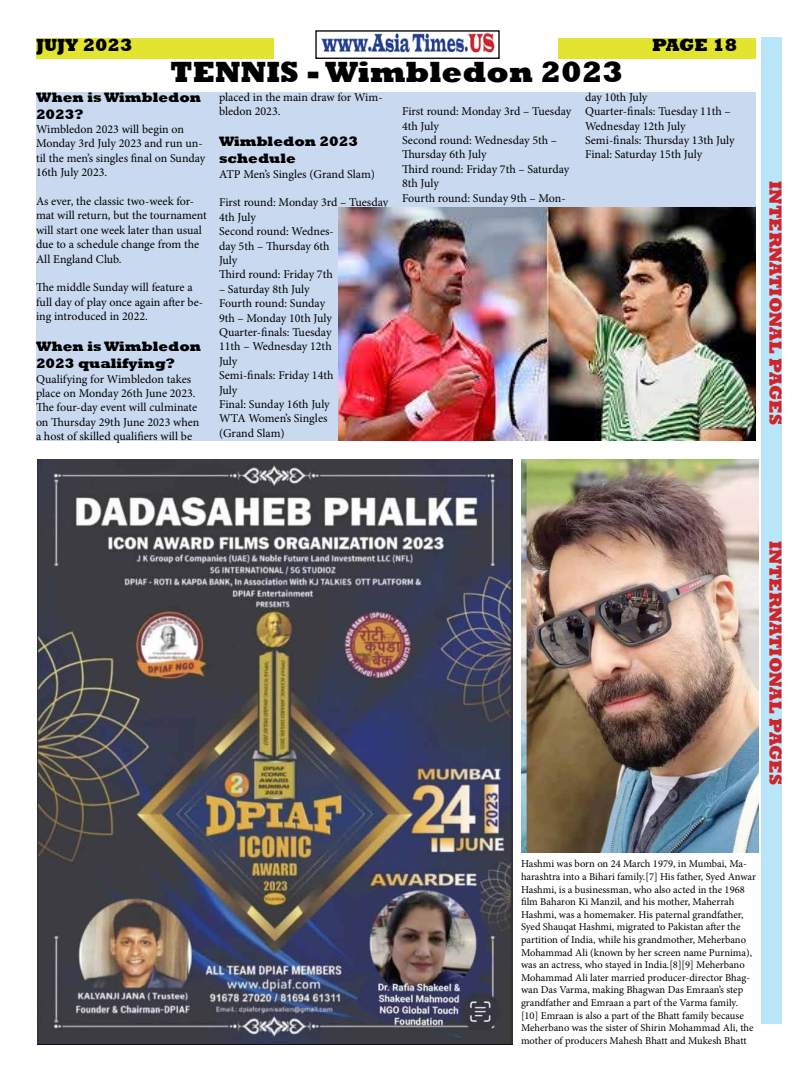
<style>
.page{position:relative;width:792px;height:1080px;background:#fff}
.page>*{position:absolute;margin:0;border:0;box-sizing:border-box;transform-origin:0 0}
.t1{font:800 30px "Rockwell";color:#000}
.t2{font:800 18px "Rockwell";color:#d2232a}
.t3{font:800 18px "Rockwell";color:#000}
.t4{font:800 14px/16.8px "Rockwell";color:#000}
.t5{font:12px/14.4px "Minion Pro";color:#000}
.t6{font:10.5px/12.6px "Minion Pro";letter-spacing:-.005em;color:#000}
</style>
<div class="page">
<div style="left:36px;top:39px;width:720px;height:20px;background:#e2e42f"></div>
<div style="left:274px;top:37px;width:284px;height:24px;background:#fff"></div>
<img style="left:321px;top:32px;width:174px;height:21px">
<div style="left:315px;top:30px;width:185px;height:29px;border:1px solid #000"></div>
<div style="left:762px;top:37px;width:20px;height:987px;background:#b9e6fa"></div>
<div style="left:36px;top:92px;width:720px;height:349px;background:#c9daf0"></div>
<img style="left:37px;top:460px;width:475px;height:584px">
<img style="left:339px;top:207px;width:417px;height:234px">
<img style="left:521px;top:460px;width:238px;height:392px">
<h2 class="t3" style="left:36px;top:35px;width:98px">JUJY 2023</h2>
<h2 class="t3" style="left:652px;top:35px;width:86px">PAGE 18</h2>
<h1 class="t1" style="left:170px;top:54px;width:454px">TENNIS - Wimbledon 2023</h1>
<p class="t4" style="left:36px;top:89px;width:167px">When is Wimbledon<br>2023?</p>
<p class="t5" style="left:36px;top:122px;width:171px">Wimbledon 2023 will begin on<br>Monday 3rd July 2023 and run un&shy;til the men’s singles final on Sunday<br>16th July 2023.</p>
<p class="t5" style="left:36px;top:194px;width:172px">As ever, the classic two-week for&shy;mat will return, but the tournament will start one week later than usual due to a schedule change from the<br>All England Club.</p>
<p class="t5" style="left:36px;top:280px;width:169px">The middle Sunday will feature a full day of play once again after be&shy;ing introduced in 2022.</p>
<p class="t4" style="left:36px;top:339px;width:167px">When is Wimbledon<br>2023 qualifying?</p>
<p class="t5" style="left:36px;top:372px;width:165px">Qualifying for Wimbledon takes place on Monday 26th June 2023.<br>The four-day event will culminate on Thursday 29th June 2023 when a host of skilled qualifiers will be</p>
<p class="t5" style="left:219px;top:90px;width:165px">placed in the main draw for Wim&shy;bledon 2023.</p>
<p class="t4" style="left:219px;top:134px;width:141px">Wimbledon 2023 schedule</p>
<p class="t5" style="left:219px;top:167px;width:158px">ATP Men’s Singles (Grand Slam)</p>
<p class="t5" style="left:219px;top:196px;width:171px">First round: Monday 3rd – Tuesday<br>4th July<br>Second round: Wednes-<br>day 5th – Thursday 6th<br>July<br>Third round: Friday 7th</p>
<p class="t5" style="left:219px;top:282px;width:116px">– Saturday 8th July<br>Fourth round: Sunday<br>9th – Monday 10th July<br>Quarter-finals: Tuesday<br>11th – Wednesday 12th<br>July<br>Semi-finals: Friday 14th<br>July<br>Final: Sunday 16th July<br>WTA Women’s Singles (Grand Slam)</p>
<p class="t5" style="left:402px;top:104px;width:171px">First round: Monday 3rd – Tuesday<br>4th July<br>Second round: Wednesday 5th –<br>Thursday 6th July<br>Third round: Friday 7th – Saturday<br>8th July<br>Fourth round: Sunday 9th – Mon-</p>
<p class="t5" style="left:585px;top:90px;width:151px">day 10th July<br>Quarter-finals: Tuesday 11th –<br>Wednesday 12th July<br>Semi-finals: Thursday 13th July<br>Final: Saturday 15th July</p>
<h2 class="t2" style="left:786px;top:181px;width:245px;rotate:90deg">INTERNATIONAL PAGES</h2>
<h2 class="t2" style="left:786px;top:541px;width:245px;rotate:90deg">INTERNATIONAL PAGES</h2>
<p class="t6" style="left:521px;top:858px;width:237px">Hashmi was born on 24 March 1979, in Mumbai, Ma&shy;harashtra into a Bihari family.[7] His father, Syed Anwar Hashmi, is a businessman, who also acted in the 1968 film Baharon Ki Manzil, and his mother, Maherrah Hashmi, was a homemaker. His paternal grandfather, Syed Shauqat Hashmi, migrated to Pakistan after the partition of India, while his grandmother, Meherbano Mohammad Ali (known by her screen name Purnima), was an actress, who stayed in India.[8][9] Meherbano Mohammad Ali later married producer-director Bhag&shy;wan Das Varma, making Bhagwan Das Emraan’s step grandfather and Emraan a part of the Varma family. [10] Emraan is also a part of the Bhatt family because Meherbano was the sister of Shirin Mohammad Ali, the mother of producers Mahesh Bhatt and Mukesh Bhatt</p>
</div>
